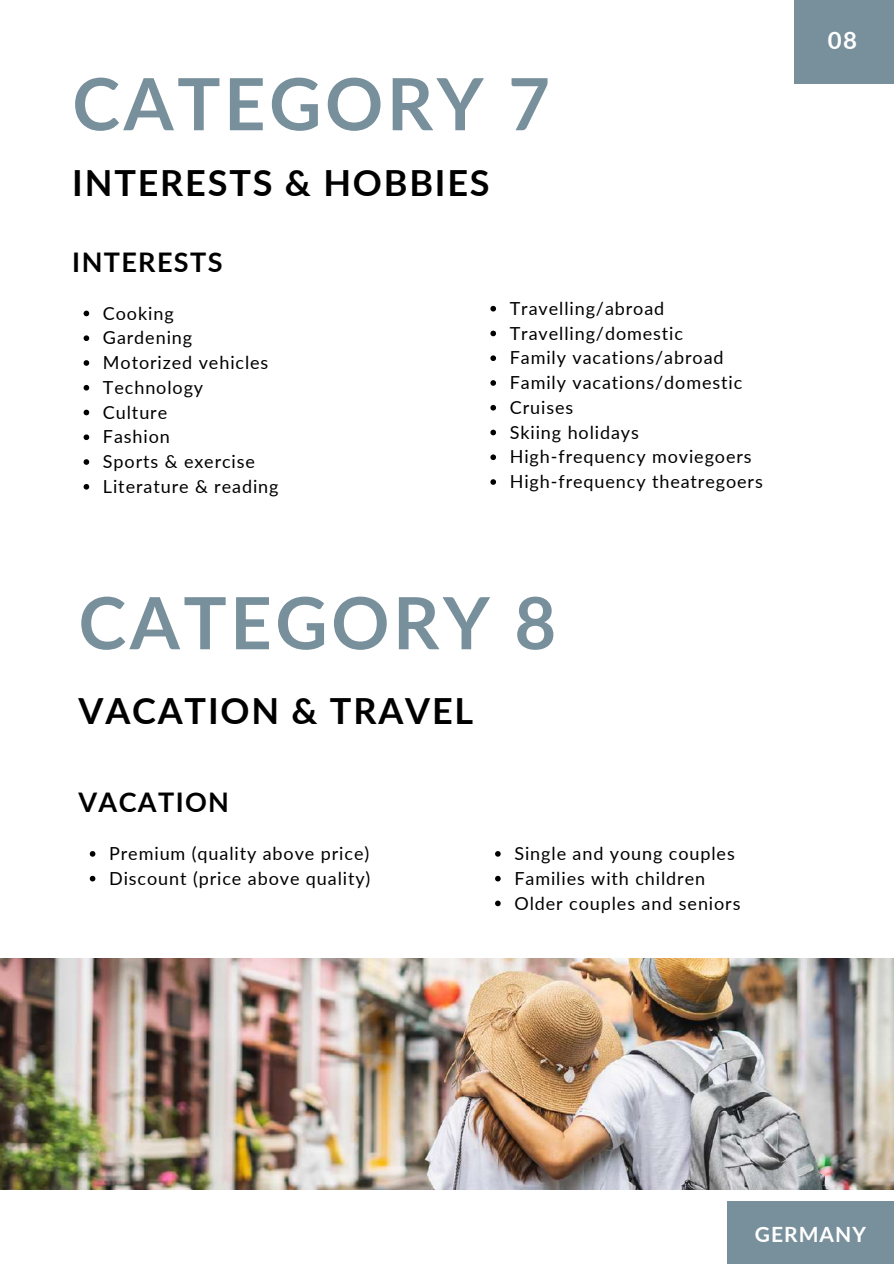
<style>
.page{position:relative;width:894px;height:1264px;background:#fff}
.page>*{position:absolute;margin:0;border:0;box-sizing:border-box;transform-origin:0 0}
.t1{font:700 72px "Lato";letter-spacing:.05em;color:#78909c}
.t2{font:700 36px "Lato";letter-spacing:.05em;color:#000}
.t3{font:700 27px "Lato";letter-spacing:.05em;color:#000}
.t4{font:700 24px "Lato";color:#fff}
.t5{font:700 21px "Lato";letter-spacing:.05em;color:#fff}
.t6{font:18px/24.8px "Lato";letter-spacing:.05em;color:#000}
</style>
<div class="page">
<svg style="left:84px;top:310px;width:5px;height:6px"></svg>
<svg style="left:84px;top:335px;width:5px;height:6px"></svg>
<svg style="left:84px;top:360px;width:5px;height:6px"></svg>
<svg style="left:84px;top:385px;width:5px;height:5px"></svg>
<svg style="left:84px;top:409px;width:5px;height:6px"></svg>
<svg style="left:84px;top:434px;width:5px;height:6px"></svg>
<svg style="left:84px;top:459px;width:5px;height:6px"></svg>
<svg style="left:84px;top:484px;width:5px;height:5px"></svg>
<svg style="left:490px;top:306px;width:6px;height:5px"></svg>
<svg style="left:490px;top:330px;width:6px;height:6px"></svg>
<svg style="left:490px;top:355px;width:6px;height:6px"></svg>
<svg style="left:490px;top:380px;width:6px;height:6px"></svg>
<svg style="left:490px;top:405px;width:6px;height:5px"></svg>
<svg style="left:490px;top:429px;width:6px;height:6px"></svg>
<svg style="left:490px;top:454px;width:6px;height:6px"></svg>
<svg style="left:490px;top:479px;width:6px;height:6px"></svg>
<div style="left:727px;top:1200px;width:166px;height:63px;background:#78909c"></div>
<div style="left:793px;top:0;width:100px;height:83px;background:#78909c"></div>
<svg style="left:90px;top:851px;width:5px;height:5px"></svg>
<svg style="left:90px;top:875px;width:5px;height:6px"></svg>
<img style="left:0;top:958px;width:893px;height:231px">
<svg style="left:495px;top:851px;width:5px;height:5px"></svg>
<svg style="left:495px;top:875px;width:5px;height:6px"></svg>
<svg style="left:495px;top:900px;width:5px;height:6px"></svg>
<h1 class="t1" style="left:72px;top:59px;width:479px">CATEGORY 7</h1>
<h2 class="t2" style="left:72px;top:160px;width:418px">INTERESTS &amp; HOBBIES</h2>
<h3 class="t3" style="left:72px;top:245px;width:152px">INTERESTS</h3>
<p class="t6" style="left:103px;top:300px;width:177px">Cooking<br>Gardening<br>Motorized vehicles<br>Technology<br>Culture<br>Fashion<br>Sports &amp; exercise<br>Literature &amp; reading</p>
<p class="t6" style="left:509px;top:295px;width:254px">Travelling/abroad<br>Travelling/domestic<br>Family vacations/abroad<br>Family vacations/domestic<br>Cruises<br>Skiing holidays<br>High-frequency moviegoers<br>High-frequency theatregoers</p>
<h1 class="t1" style="left:78px;top:578px;width:479px">CATEGORY 8</h1>
<h2 class="t2" style="left:78px;top:688px;width:396px">VACATION &amp; TRAVEL</h2>
<h3 class="t3" style="left:78px;top:785px;width:152px">VACATION</h3>
<p class="t6" style="left:109px;top:840px;width:263px">Premium (quality above price)<br>Discount (price above quality)</p>
<p class="t6" style="left:514px;top:840px;width:227px">Single and young couples<br>Families with children<br>Older couples and seniors</p>
<h3 class="t4" style="left:827px;top:25px;width:31px">08</h3>
<p class="t5" style="left:754px;top:1221px;width:113px">GERMANY</p>
</div>
